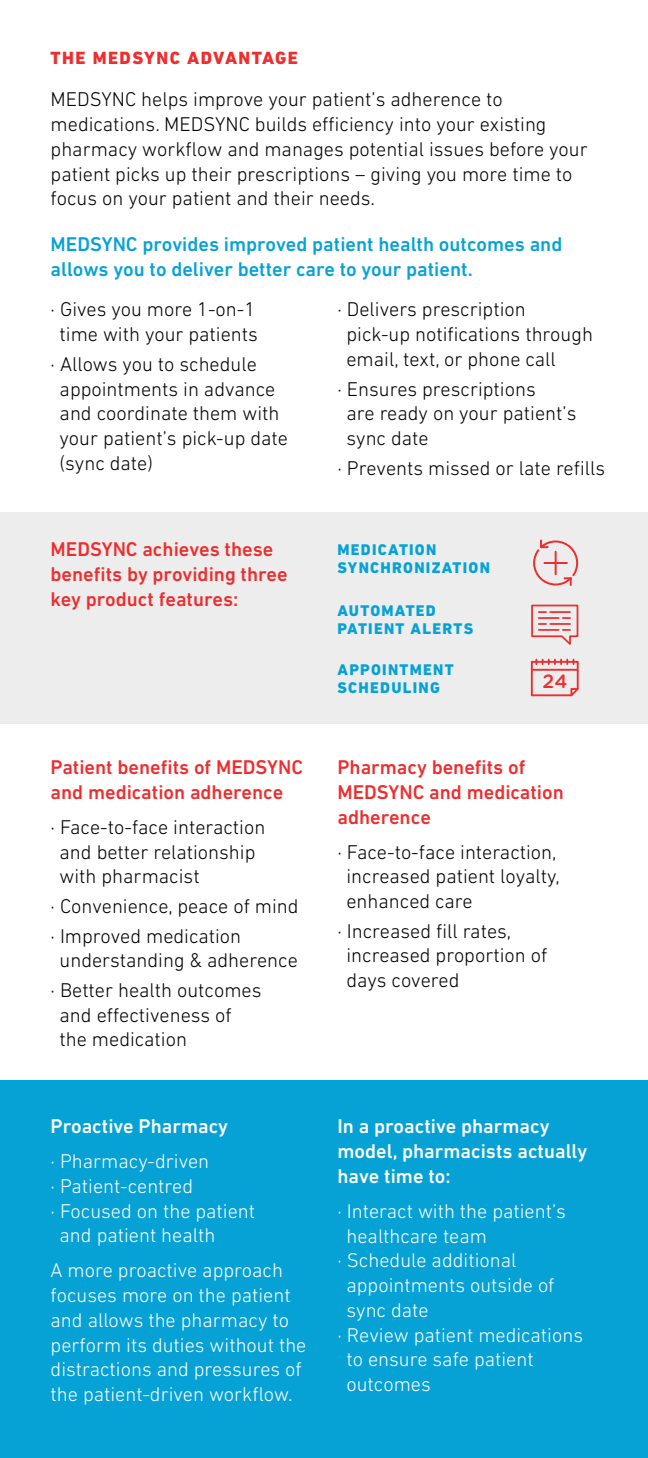
<style>
.page{position:relative;width:648px;height:1458px;background:#fff}
.page>*{position:absolute;margin:0;border:0;box-sizing:border-box;transform-origin:0 0}
.t1{font:300 20.25px/24.8px "DIN Next LT Pro";color:#000}
.t2{font:300 20.25px/24.8px "DIN Next LT Pro";color:#fff}
.t3{font:500 20.25px/24.8px "DIN Next LT Pro";color:#ee2d2e}
.t4{font:500 20.25px/24.8px "DIN Next LT Pro";color:#06a2d6}
.t5{font:500 20.25px/24.8px "DIN Next LT Pro";color:#fff}
.t6{font:500 19.12px "Gotham Rounded";color:#ee2d2e}
.t7{font:800 18px "DIN Next LT Pro";letter-spacing:.08em;color:#ee2d2e}
.t8{font:800 15.75px/18px "DIN Next LT Pro";letter-spacing:.08em;color:#06a2d6}
</style>
<div class="page">
<div style="left:0;top:1081px;width:648px;height:377px;background:#06a2d6"></div>
<div style="left:0;top:512px;width:648px;height:211px;background:#ededed"></div>
<svg style="left:530px;top:660px;width:49px;height:37px"></svg>
<hr style="left:532px;top:669px;width:46px;height:2px;background:#ee2d2e">
<svg style="left:533px;top:540px;width:46px;height:46px"></svg>
<svg style="left:531px;top:604px;width:48px;height:41px"></svg>
<p class="t7" style="left:51px;top:47px;width:249px">THE MEDSYNC ADVANTAGE</p>
<p class="t1" style="left:51px;top:87px;width:539px">MEDSYNC helps improve your patient’s adherence to medications. MEDSYNC builds efficiency into your existing pharmacy workflow and manages potential issues before your patient picks up their prescriptions – giving you more time to focus on your patient and their needs.</p>
<p class="t4" style="left:51px;top:232px;width:513px">MEDSYNC provides improved patient health outcomes and allows you to deliver better care to your patient.</p>
<p class="t1" style="left:51px;top:297px;width:209px;text-align:center">· Gives you more 1-on-1 time with your patients</p>
<p class="t1" style="left:60px;top:351px;width:230px;text-indent:-9px">· Allows you to schedule appointments in advance and coordinate them with your patient’s pick-up date (sync date)</p>
<p class="t1" style="left:346px;top:297px;width:248px;text-indent:-9px">· Delivers prescription pick-up notifications through email, text, or phone call</p>
<p class="t1" style="left:346px;top:376px;width:231px;text-indent:-9px">· Ensures prescriptions<br>are ready on your patient’s sync date</p>
<p class="t1" style="left:337px;top:455px;width:269px">· Prevents missed or late refills</p>
<p class="t3" style="left:51px;top:537px;width:239px">MEDSYNC achieves these benefits by providing three key product features:</p>
<p class="t3" style="left:51px;top:755px;width:254px">Patient benefits of MEDSYNC and medication adherence</p>
<p class="t1" style="left:60px;top:814px;width:207px;text-indent:-9px">· Face-to-face interaction and better relationship with pharmacist</p>
<p class="t1" style="left:51px;top:891px;width:250px;line-height:29.7px">· Convenience, peace of mind · Improved medication</p>
<p class="t1" style="left:51px;top:945px;width:249px;line-height:29.7px;text-indent:9px">understanding &amp; adherence · Better health outcomes</p>
<p class="t1" style="left:60px;top:1002px;width:174px">and effectiveness of the medication</p>
<p class="t5" style="left:51px;top:1114px;width:179px">Proactive Pharmacy</p>
<p class="t2" style="left:51px;top:1149px;width:160px">· Pharmacy-driven</p>
<p class="t2" style="left:51px;top:1173px;width:144px">· Patient-centred</p>
<p class="t2" style="left:51px;top:1198px;width:206px">· Focused on the patient</p>
<p class="t2" style="left:60px;top:1223px;width:157px">and patient health</p>
<p class="t2" style="left:51px;top:1258px;width:257px">A more proactive approach focuses more on the patient and allows the pharmacy to perform its duties without the distractions and pressures of the patient-driven workflow.</p>
<p class="t8" style="left:338px;top:541px;width:154px">MEDICATION<br>SYNCHRONIZATION</p>
<p class="t8" style="left:338px;top:602px;width:137px">AUTOMATED<br>PATIENT ALERTS</p>
<p class="t8" style="left:338px;top:661px;width:118px">APPOINTMENT<br>SCHEDULING</p>
<p class="t6" style="left:543px;top:668px;width:26px">24</p>
<p class="t3" style="left:337px;top:755px;width:228px">Pharmacy benefits of<br>MEDSYNC and medication adherence</p>
<p class="t1" style="left:346px;top:839px;width:215px;text-indent:-9px">· Face-to-face interaction, increased patient loyalty, enhanced care</p>
<p class="t1" style="left:346px;top:918px;width:202px;text-indent:-9px">· Increased fill rates, increased proportion of days covered</p>
<p class="t5" style="left:338px;top:1114px;width:251px">In a proactive pharmacy model, pharmacists actually have time to:</p>
<p class="t2" style="left:338px;top:1198px;width:230px">· Interact with the patient’s</p>
<p class="t2" style="left:346px;top:1223px;width:142px">healthcare team</p>
<p class="t2" style="left:338px;top:1248px;width:180px">· Schedule additional</p>
<p class="t2" style="left:346px;top:1273px;width:210px">appointments outside of</p>
<p class="t2" style="left:346px;top:1297px;width:84px">sync date</p>
<p class="t2" style="left:338px;top:1322px;width:247px">· Review patient medications</p>
<p class="t2" style="left:346px;top:1347px;width:189px">to ensure safe patient</p>
<p class="t2" style="left:346px;top:1372px;width:86px">outcomes</p>
</div>
